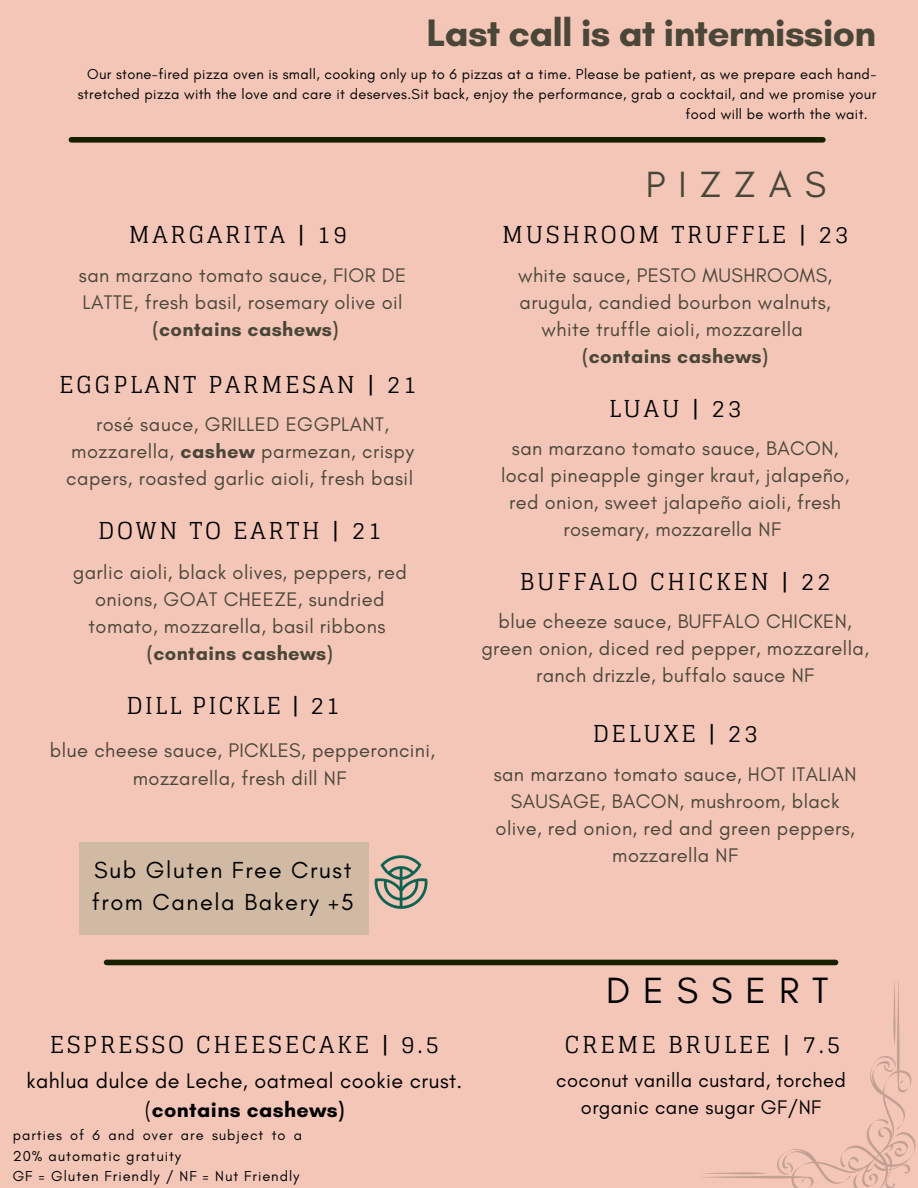
<style>
.page{position:relative;width:918px;height:1188px;background:#f4c6b8}
.page>*{position:absolute;margin:0;border:0;box-sizing:border-box;transform-origin:0 0}
.t1{font:700 39px "Glacial Indifference";letter-spacing:-.02em;color:#4b4738}
.t2{font:37.2px "Glacial Indifference";letter-spacing:.35em;color:#000}
.t3{font:37.2px "Glacial Indifference";letter-spacing:.35em;color:#4b4738}
.t4{font:23.7px/32.7px "Glacial Indifference";letter-spacing:.065em;color:#000}
.t5{font:23.4px "Glegoo";letter-spacing:.12em;color:#000}
.t6{font:23.4px "Glegoo";letter-spacing:.095em;color:#000}
.t7{font:21.6px/29.2px "Glacial Indifference";letter-spacing:.02em;color:#000;text-align:center}
.t8{font:20.1px/27px "Glacial Indifference";letter-spacing:.02em;color:#4b4738;text-align:center}
.t9{font:700 20.1px "Glacial Indifference";letter-spacing:.02em;color:#4b4738}
.t10{font:20.1px/27px "Glacial Indifference";letter-spacing:.02em;color:#000;text-align:center}
.t11{font:14.7px "Glacial Indifference";letter-spacing:.025em;color:#000}
.t12{font:14.7px/20.2px "Glacial Indifference";letter-spacing:.065em;color:#000}
.s1{font-weight:700}
</style>
<div class="page">
<div style="left:71px;top:137px;width:752px;height:6px;background:#172100"></div>
<svg style="left:702px;top:981px;width:214px;height:207px"></svg>
<svg style="left:702px;top:1172px;width:64px;height:2px"></svg>
<svg style="left:893px;top:981px;width:3px;height:64px"></svg>
<div style="left:107px;top:960px;width:729px;height:5px;background:#172100"></div>
<div style="left:79px;top:843px;width:289px;height:92px;background:#d0baa3"></div>
<img style="left:368px;top:850px;width:60px;height:65px">
<h1 class="t1" style="left:427px;top:9px;width:451px">Last call is at intermission</h1>
<p class="t11" style="left:87px;top:65px;width:791px">Our stone-fired pizza oven is small, cooking only up to 6 pizzas at a time. Please be patient, as we prepare each hand-</p>
<p class="t11" style="left:78px;top:85px;width:800px">stretched pizza with the love and care it deserves.Sit back, enjoy the performance, grab a cocktail, and we promise your</p>
<p class="t11" style="left:686px;top:105px;width:184px">food will be worth the wait.</p>
<p class="t5" style="left:129px;top:221px;width:220px">MARGARITA | 19</p>
<p class="t8" style="left:79px;top:261px;width:329px;text-align:left">san marzano tomato sauce, FIOR DE<br>LATTE, fresh basil, rosemary olive oil</p>
<p class="t9" style="left:153px;top:317px;width:187px">(contains cashews)</p>
<p class="t5" style="left:59px;top:371px;width:359px">EGGPLANT PARMESAN | 21</p>
<p class="t8" style="left:66px;top:411px;width:349px">rosé sauce, GRILLED EGGPLANT, mozzarella, <span class="s1">cashew</span> parmezan, crispy capers, roasted garlic aioli, fresh basil</p>
<p class="t5" style="left:98px;top:517px;width:285px">DOWN TO EARTH | 21</p>
<p class="t8" style="left:73px;top:559px;width:336px">garlic aioli, black olives, peppers, red onions, GOAT CHEEZE, sundried tomato, mozzarella, basil ribbons</p>
<p class="t9" style="left:147px;top:641px;width:187px">(contains cashews)</p>
<p class="t6" style="left:127px;top:692px;width:215px">DILL PICKLE | 21</p>
<p class="t8" style="left:50px;top:736px;width:387px;line-height:28.2px">blue cheese sauce, PICKLES, pepperoncini, mozzarella, fresh dill NF</p>
<p class="t4" style="left:92px;top:853px;width:263px">Sub Gluten Free Crust from Canela Bakery +5</p>
<h2 class="t3" style="left:646px;top:162px;width:182px">PIZZAS</h2>
<p class="t5" style="left:502px;top:221px;width:348px">MUSHROOM TRUFFLE | 23</p>
<p class="t8" style="left:518px;top:261px;width:316px">white sauce, PESTO MUSHROOMS, arugula, candied bourbon walnuts, white truffle aioli, mozzarella</p>
<p class="t9" style="left:583px;top:344px;width:187px">(contains cashews)</p>
<p class="t5" style="left:609px;top:395px;width:134px">LUAU | 23</p>
<p class="t8" style="left:501px;top:435px;width:350px">san marzano tomato sauce, BACON, local pineapple ginger kraut, jalapeño, red onion, sweet jalapeño aioli, fresh rosemary, mozzarella NF</p>
<p class="t5" style="left:520px;top:568px;width:312px">BUFFALO CHICKEN | 22</p>
<p class="t8" style="left:481px;top:608px;width:389px">blue cheeze sauce, BUFFALO CHICKEN, green onion, diced red pepper, mozzarella, ranch drizzle, buffalo sauce NF</p>
<p class="t5" style="left:593px;top:720px;width:166px">DELUXE | 23</p>
<p class="t8" style="left:494px;top:760px;width:365px">san marzano tomato sauce, HOT ITALIAN<br>SAUSAGE, BACON, mushroom, black olive, red onion, red and green peppers, mozzarella NF</p>
<p class="t5" style="left:50px;top:1031px;width:391px">ESPRESSO CHEESECAKE | 9.5</p>
<p class="t7" style="left:27px;top:1065px;width:437px">kahlua dulce de Leche, oatmeal cookie crust. (<span class="s1">contains cashews)</span></p>
<p class="t12" style="left:13px;top:1125px;width:291px">parties of 6 and over are subject to a<br>20% automatic gratuity<br>GF = Gluten Friendly / NF = Nut Friendly</p>
<h2 class="t2" style="left:606px;top:968px;width:224px">DESSERT</h2>
<p class="t5" style="left:565px;top:1031px;width:277px">CREME BRULEE | 7.5</p>
<p class="t10" style="left:556px;top:1066px;width:291px">coconut vanilla custard, torched organic cane sugar GF/NF</p>
</div>
